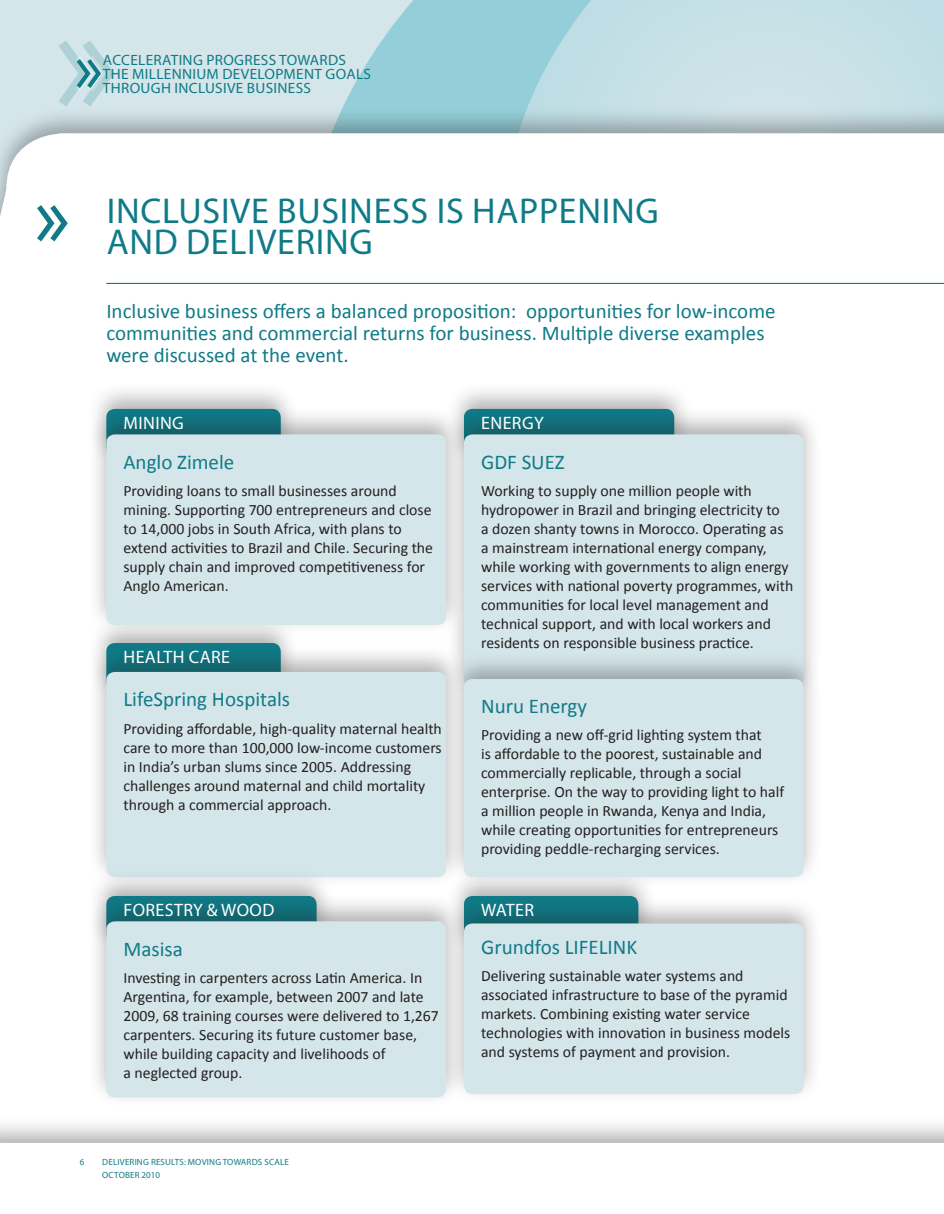
<style>
.page{position:relative;width:944px;height:1214px;background:#fff}
.page>*{position:absolute;margin:0;border:0;box-sizing:border-box;transform-origin:0 0}
.t1{font:36px/31.5px "Myriad Pro";letter-spacing:.02em;color:#0f7b87}
.t2{font:21px/22.2px "Calibri";color:#0f7b87}
.t3{font:18px "Myriad Pro";letter-spacing:.02em;color:#fff}
.Body_text{font:15.75px/18.9px "Calibri";color:#231f20}
.t4{font:15px/14px "Myriad Pro";letter-spacing:.02em;color:#0f7b87}
.t5{font:9px/13.2px "Myriad Pro";letter-spacing:.02em;color:#0f7b87}
</style>
<div class="page">
<div style="left:0;top:0;width:944px;height:614px;background:#d5e6ea"></div>
<svg style="left:343px;top:0;width:158px;height:106px;fill:#94cfd9"></svg>
<svg style="left:501px;top:0;width:443px;height:106px"></svg>
<div style="left:0;top:106px;width:944px;height:1108px;background:#231f20;opacity:.35"></div>
<div style="left:0;top:133px;width:944px;height:982px;background:#fff"></div>
<div style="left:0;top:1115px;width:944px;height:99px;background:#231f20;opacity:.35"></div>
<svg style="left:0;top:1142px;width:944px;height:72px"></svg>
<div style="left:88px;top:382px;width:211px;height:84px;background:#231f20;opacity:.35"></div>
<div style="left:88px;top:616px;width:211px;height:84px;background:#231f20;opacity:.35"></div>
<div style="left:106px;top:643px;width:175px;height:47px;background:#0f7b87;border-radius:9px"></div>
<div style="left:445px;top:868px;width:212px;height:85px;background:#231f20;opacity:.35"></div>
<div style="left:445px;top:382px;width:247px;height:84px;background:#231f20;opacity:.35"></div>
<svg style="left:58px;top:41px;width:56px;height:66px"></svg>
<div style="left:88px;top:407px;width:377px;height:228px;background:#231f20;opacity:.35"></div>
<div style="left:106px;top:434px;width:340px;height:191px;background:#d5e6ea;border-radius:9px"></div>
<div style="left:445px;top:407px;width:377px;height:290px;background:#231f20;opacity:.35"></div>
<div style="left:464px;top:434px;width:339px;height:252px;background:#d5e6ea;border-radius:9px"></div>
<div style="left:88px;top:645px;width:377px;height:242px;background:#231f20;opacity:.35"></div>
<div style="left:106px;top:672px;width:340px;height:205px;background:#d5e6ea;border-radius:9px"></div>
<div style="left:445px;top:652px;width:377px;height:235px;background:#231f20;opacity:.35"></div>
<div style="left:464px;top:679px;width:339px;height:198px;background:#d5e6ea;border-radius:9px"></div>
<div style="left:445px;top:896px;width:377px;height:208px;background:#231f20;opacity:.35"></div>
<div style="left:464px;top:923px;width:339px;height:171px;background:#d5e6ea;border-radius:9px"></div>
<hr style="left:106px;top:283px;width:838px;height:1px;background:#0f7b87">
<svg style="left:37px;top:205px;width:31px;height:36px"></svg>
<div style="left:88px;top:868px;width:247px;height:85px;background:#231f20;opacity:.35"></div>
<div style="left:88px;top:894px;width:377px;height:213px;background:#231f20;opacity:.35"></div>
<div style="left:106px;top:921px;width:340px;height:176px;background:#d5e6ea;border-radius:9px"></div>
<p class="t4" style="left:103px;top:53px;width:270px">ACCELERATING PROGRESS TOWARDS<br>THE MILLENNIUM DEVELOPMENT GOALS<br>THROUGH INCLUSIVE BUSINESS</p>
<p class="t1" style="left:107px;top:194px;width:553px">INCLUSIVE BUSINESS IS HAPPENING<br>AND DELIVERING</p>
<p class="t2" style="left:106px;top:300px;width:670px">Inclusive business offers a balanced proposition: opportunities for low-income communities and commercial returns for business. Multiple diverse examples were discussed at the event.</p>
<p class="t3" style="left:124px;top:412px;width:62px">MINING</p>
<p class="t2" style="left:123px;top:451px;width:112px">Anglo Zimele</p>
<p class="Body_text" style="left:123px;top:482px;width:311px">Providing loans to small businesses around mining. Supporting 700 entrepreneurs and close to 14,000 jobs in South Africa, with plans to extend activities to Brazil and Chile. Securing the supply chain and improved competitiveness for Anglo American.</p>
<p class="t3" style="left:124px;top:646px;width:108px">HEALTH CARE</p>
<p class="t2" style="left:123px;top:688px;width:168px">LifeSpring Hospitals</p>
<p class="Body_text" style="left:123px;top:719px;width:320px">Providing affordable, high-quality maternal health care to more than 100,000 low-income customers in India’s urban slums since 2005. Addressing challenges around maternal and child mortality through a commercial approach.</p>
<p class="t3" style="left:124px;top:899px;width:152px">FORESTRY &amp; WOOD</p>
<p class="t2" style="left:123px;top:938px;width:61px">Masisa</p>
<p class="Body_text" style="left:123px;top:968px;width:317px">Investing in carpenters across Latin America. In Argentina, for example, between 2007 and late 2009, 68 training courses were delivered to 1,267 carpenters. Securing its future customer base, while building capacity and livelihoods of<br>a neglected group.</p>
<p class="t5" style="left:80px;top:1155px;width:6px">6</p>
<p class="t5" style="left:102px;top:1155px;width:188px">DELIVERING RESULTS: MOVING TOWARDS SCALE<br>OCTOBER 2010</p>
<p class="t3" style="left:481px;top:412px;width:64px">ENERGY</p>
<p class="t2" style="left:481px;top:451px;width:85px">GDF SUEZ</p>
<p class="Body_text" style="left:481px;top:482px;width:314px">Working to supply one million people with hydropower in Brazil and bringing electricity to<br>a dozen shanty towns in Morocco. Operating as a mainstream international energy company, while working with governments to align energy services with national poverty programmes, with communities for local level management and technical support, and with local workers and residents on responsible business practice.</p>
<p class="t2" style="left:481px;top:695px;width:107px">Nuru Energy</p>
<p class="Body_text" style="left:481px;top:725px;width:304px">Providing a new off-grid lighting system that<br>is affordable to the poorest, sustainable and commercially replicable, through a social enterprise. On the way to providing light to half a million people in Rwanda, Kenya and India, while creating opportunities for entrepreneurs providing peddle-recharging services.</p>
<p class="t3" style="left:481px;top:899px;width:54px">WATER</p>
<p class="t2" style="left:481px;top:936px;width:158px">Grundfos LIFELINK</p>
<p class="Body_text" style="left:481px;top:966px;width:311px">Delivering sustainable water systems and associated infrastructure to base of the pyramid markets. Combining existing water service technologies with innovation in business models and systems of payment and provision.</p>
</div>
